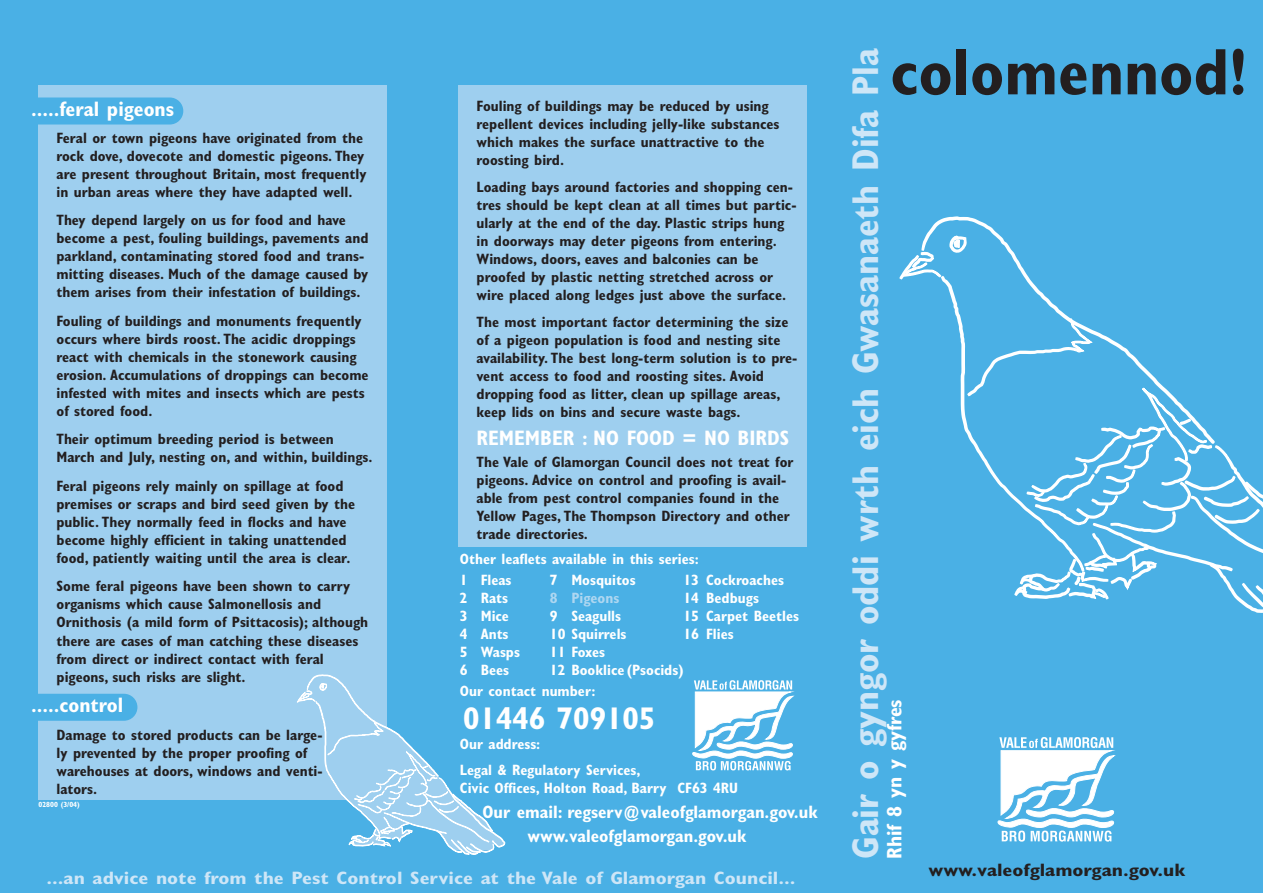
<style>
.page{position:relative;width:1263px;height:893px;background:#4ab0e5}
.page>*{position:absolute;margin:0;border:0;box-sizing:border-box;transform-origin:0 0}
.t1{font:700 condensed 66px "Gill Sans";color:#231f20}
.t2{font:700 condensed 37.5px "Gill Sans";color:#cee6f7}
.t3{font:700 condensed 31.5px "Gill Sans";color:#fff}
.t4{font:700 condensed 21px "Gill Sans";color:#fff}
.t5{font:700 condensed 18px "Gill Sans";color:#cee6f7;scale:1.17 1}
.t6{font:700 condensed 18px/23.5px "Gill Sans";color:#fff}
.t7{font:700 condensed 18px "Gill Sans";color:#231f20;scale:1.17 1}
.t8{font:700 condensed 15px/18px "Gill Sans";color:#231f20}
.t9{font:700 condensed 15px/18px "Gill Sans";color:#fff}
.t10{font:700 condensed 15px "Gill Sans";color:#aed7f1}
.t11{font:700 condensed 7.5px "Gill Sans";color:#fff}
</style>
<div class="page">
<svg style="left:998px;top:737px;width:118px;height:105px"></svg>
<svg style="left:899px;top:216px;width:364px;height:397px"></svg>
<div style="left:38px;top:85px;width:349px;height:714px;background:#9ecfef"></div>
<div style="left:4px;top:98px;width:179px;height:27px;background:#4ab0e5;border-radius:14px"></div>
<div style="left:4px;top:694px;width:133px;height:27px;background:#4ab0e5;border-radius:14px"></div>
<div style="left:458px;top:85px;width:349px;height:462px;background:#9ecfef"></div>
<svg style="left:297px;top:674px;width:208px;height:181px"></svg>
<svg style="left:692px;top:680px;width:103px;height:90px"></svg>
<h3 class="t4" style="left:31px;top:101px;width:145px">.....feral pigeons</h3>
<p class="t8" style="left:57px;top:130px;width:312px">Feral or town pigeons have originated from the rock dove, dovecote and domestic pigeons. They are present throughout Britain, most frequently in urban areas where they have adapted well.</p>
<p class="t8" style="left:57px;top:213px;width:313px">They depend largely on us for food and have become a pest, fouling buildings, pavements and parkland, contaminating stored food and trans&shy;mitting diseases. Much of the damage caused by them arises from their infestation of buildings.</p>
<p class="t8" style="left:57px;top:313px;width:314px">Fouling of buildings and monuments frequently occurs where birds roost. The acidic droppings react with chemicals in the stonework causing erosion. Accumulations of droppings can become infested with mites and insects which are pests of stored food.</p>
<p class="t8" style="left:57px;top:432px;width:318px">Their optimum breeding period is between<br>March and July, nesting on, and within, buildings.</p>
<p class="t8" style="left:57px;top:478px;width:300px">Feral pigeons rely mainly on spillage at food premises or scraps and bird seed given by the public. They normally feed in flocks and have become highly efficient in taking unattended food, patiently waiting until the area is clear.</p>
<p class="t8" style="left:57px;top:579px;width:313px">Some feral pigeons have been shown to carry organisms which cause Salmonellosis and Ornithosis (a mild form of Psittacosis); although there are cases of man catching these diseases from direct or indirect contact with feral pigeons, such risks are slight.</p>
<h3 class="t4" style="left:31px;top:697px;width:94px">.....control</h3>
<p class="t8" style="left:57px;top:727px;width:268px">Damage to stored products can be large&shy;ly prevented by the proper proofing of warehouses at doors, windows and venti&shy;lators.</p>
<p class="t11" style="left:38px;top:802px;width:43px">02800 (3/04)</p>
<p class="t8" style="left:477px;top:98px;width:304px">Fouling of buildings may be reduced by using repellent devices including jelly-like substances which makes the surface unattractive to the roosting bird.</p>
<p class="t8" style="left:477px;top:179px;width:321px">Loading bays around factories and shopping cen&shy;tres should be kept clean at all times but partic&shy;ularly at the end of the day. Plastic strips hung in doorways may deter pigeons from entering.<br>Windows, doors, eaves and balconies can be proofed by plastic netting stretched across or wire placed along ledges just above the surface.</p>
<p class="t8" style="left:477px;top:314px;width:322px">The most important factor determining the size of a pigeon population is food and nesting site availability. The best long-term solution is to pre&shy;vent access to food and roosting sites. Avoid dropping food as litter, clean up spillage areas, keep lids on bins and secure waste bags.</p>
<h3 class="t4" style="left:477px;top:430px;width:314px">REMEMBER : NO FOOD = NO BIRDS</h3>
<p class="t8" style="left:477px;top:455px;width:318px">The Vale of Glamorgan Council does not treat for pigeons. Advice on control and proofing is avail&shy;able from pest control companies found in the Yellow Pages, The Thompson Directory and other trade directories.</p>
<p class="t9" style="left:460px;top:551px;width:240px">Other leaflets available in this series:</p>
<p class="t9" style="left:683px;top:572px;width:17px;text-align:justify">13<br>14<br>15<br>16</p>
<p class="t9" style="left:481px;top:572px;width:41px">Fleas<br>Rats<br>Mice<br>Ants<br>Wasps<br>Bees</p>
<p class="t9" style="left:571px;top:572px;width:66px">Mosquitos</p>
<p class="t9" style="left:460px;top:572px;width:9px;text-align:justify">1<br>2<br>3<br>4<br>5<br>6</p>
<p class="t9" style="left:550px;top:572px;width:9px">7</p>
<p class="t10" style="left:550px;top:592px;width:9px">8</p>
<p class="t9" style="left:550px;top:608px;width:135px">9<br>10 Squirrels<br>11 Foxes<br>12 Booklice (Psocids)</p>
<p class="t10" style="left:571px;top:592px;width:49px">Pigeons</p>
<p class="t9" style="left:571px;top:608px;width:51px">Seagulls</p>
<p class="t9" style="left:460px;top:683px;width:137px">Our contact number:</p>
<h3 class="t3" style="left:463px;top:707px;width:194px">01446 709105</h3>
<p class="t9" style="left:460px;top:736px;width:82px">Our address:</p>
<p class="t9" style="left:706px;top:572px;width:94px">Cockroaches<br>Bedbugs<br>Carpet Beetles<br>Flies</p>
<p class="t9" style="left:460px;top:762px;width:280px">Legal &amp; Regulatory Services,<br>Civic Offices, Holton Road, Barry CF63 4RU</p>
<p class="t6" style="left:527px;top:802px;width:292px;text-indent:-45px">Our email: regserv@valeofglamorgan.gov.uk www.valeofglamorgan.gov.uk</p>
<p class="t5" style="left:46px;top:871px;width:642px">...an advice note from the Pest Control Service at the Vale of Glamorgan Council...</p>
<h2 class="t2" style="left:851px;top:859px;width:812px;rotate:-90deg">Gair o gyngor oddi wrth eich Gwasanaeth Difa Pla</h2>
<h1 class="t1" style="left:890px;top:47px;width:358px">colomennod!</h1>
<h3 class="t4" style="left:886px;top:859px;width:161px;rotate:-90deg">Rhif 8 yn y gyfres</h3>
<p class="t7" style="left:928px;top:863px;width:221px">www.valeofglamorgan.gov.uk</p>
</div>
